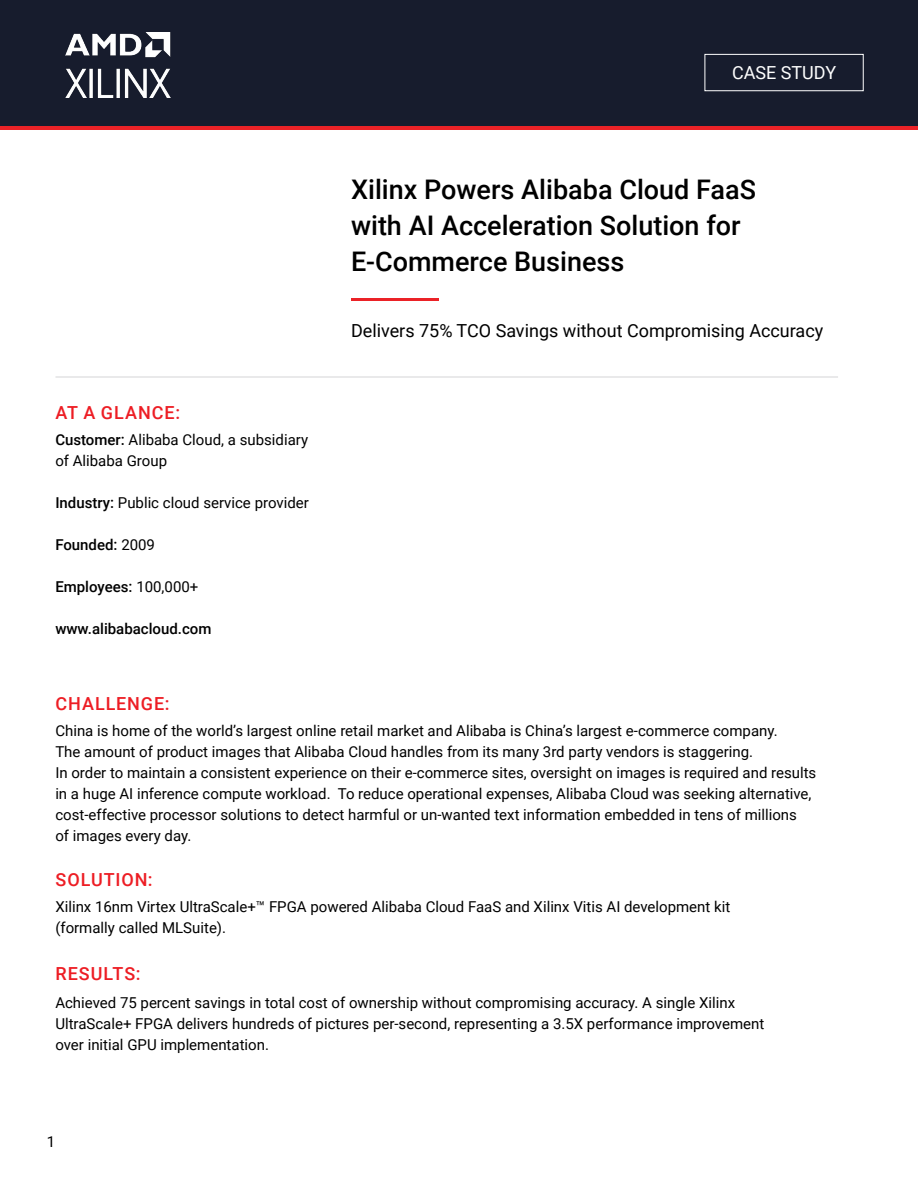
<style>
.page{position:relative;width:918px;height:1188px;background:#fff}
.page>*{position:absolute;margin:0;border:0;box-sizing:border-box;transform-origin:0 0}
.t1{font:500 27px/36px "Roboto";color:#000}
.t2{font:18px "Roboto";color:#000}
.t3{font:500 18px "Roboto";letter-spacing:.05em;color:#ed1d24}
.t4{font:18px "Roboto";color:#fff}
.t5{font:15px/21px "Roboto";color:#000}
.t6{font:500 15px "Roboto";color:#000}
.s1{font-weight:500}
.s2{font-weight:400}
</style>
<div class="page">
<hr style="left:351px;top:299px;width:88px;height:2px;background:#eb2227">
<hr style="left:55px;top:376px;width:783px;height:2px;background:#e2e3e4">
<div style="left:0;top:0;width:918px;height:128px;background:#171c2d"></div>
<div style="left:705px;top:54px;width:159px;height:37px;border:1px solid #fff"></div>
<hr style="left:0;top:127px;width:917px;height:3px;background:#eb2227">
<img style="left:66px;top:32px;width:104px;height:65px">
<p class="t4" style="left:732px;top:60px;width:106px">CASE STUDY</p>
<h1 class="t1" style="left:351px;top:171px;width:407px">Xilinx Powers Alibaba Cloud FaaS with AI Acceleration Solution for<br>E-Commerce Business</h1>
<p class="t3" style="left:56px;top:400px;width:126px">AT A GLANCE:</p>
<p class="t5" style="left:55px;top:429px;width:254px"><span class="s1">Customer:</span> Alibaba Cloud, a subsidiary of Alibaba Group</p>
<p class="t5" style="left:55px;top:492px;width:255px"><span class="s1">Industry:</span> Public cloud service provider</p>
<p class="t6" style="left:55px;top:534px;width:101px">Founded: <span class="s2">2009</span></p>
<p class="t6" style="left:55px;top:576px;width:145px">Employees: <span class="s2">100,000+</span></p>
<p class="t6" style="left:55px;top:618px;width:158px">www.alibabacloud.com</p>
<p class="t3" style="left:56px;top:691px;width:115px">CHALLENGE:</p>
<p class="t2" style="left:351px;top:318px;width:474px">Delivers 75% TCO Savings without Compromising Accuracy</p>
<p class="t5" style="left:55px;top:719px;width:763px">China is home of the world’s largest online retail market and Alibaba is China’s largest e-commerce company.<br>The amount of product images that Alibaba Cloud handles from its many 3rd party vendors is staggering.<br>In order to maintain a consistent experience on their e-commerce sites, oversight on images is required and results in a huge AI inference compute workload. To reduce operational expenses, Alibaba Cloud was seeking alternative, cost-effective processor solutions to detect harmful or un-wanted text information embedded in tens of millions<br>of images every day.</p>
<p class="t3" style="left:56px;top:867px;width:99px">SOLUTION:</p>
<p class="t5" style="left:55px;top:895px;width:676px">Xilinx 16nm Virtex UltraScale+™ FPGA powered Alibaba Cloud FaaS and Xilinx Vitis AI development kit (formally called MLSuite).</p>
<p class="t3" style="left:56px;top:961px;width:86px">RESULTS:</p>
<p class="t5" style="left:55px;top:992px;width:711px">Achieved 75 percent savings in total cost of ownership without compromising accuracy. A single Xilinx<br>UltraScale+ FPGA delivers hundreds of pictures per-second, representing a 3.5X performance improvement over initial GPU implementation.</p>
<p class="t5" style="left:47px;top:1130px;width:10px">1</p>
</div>
